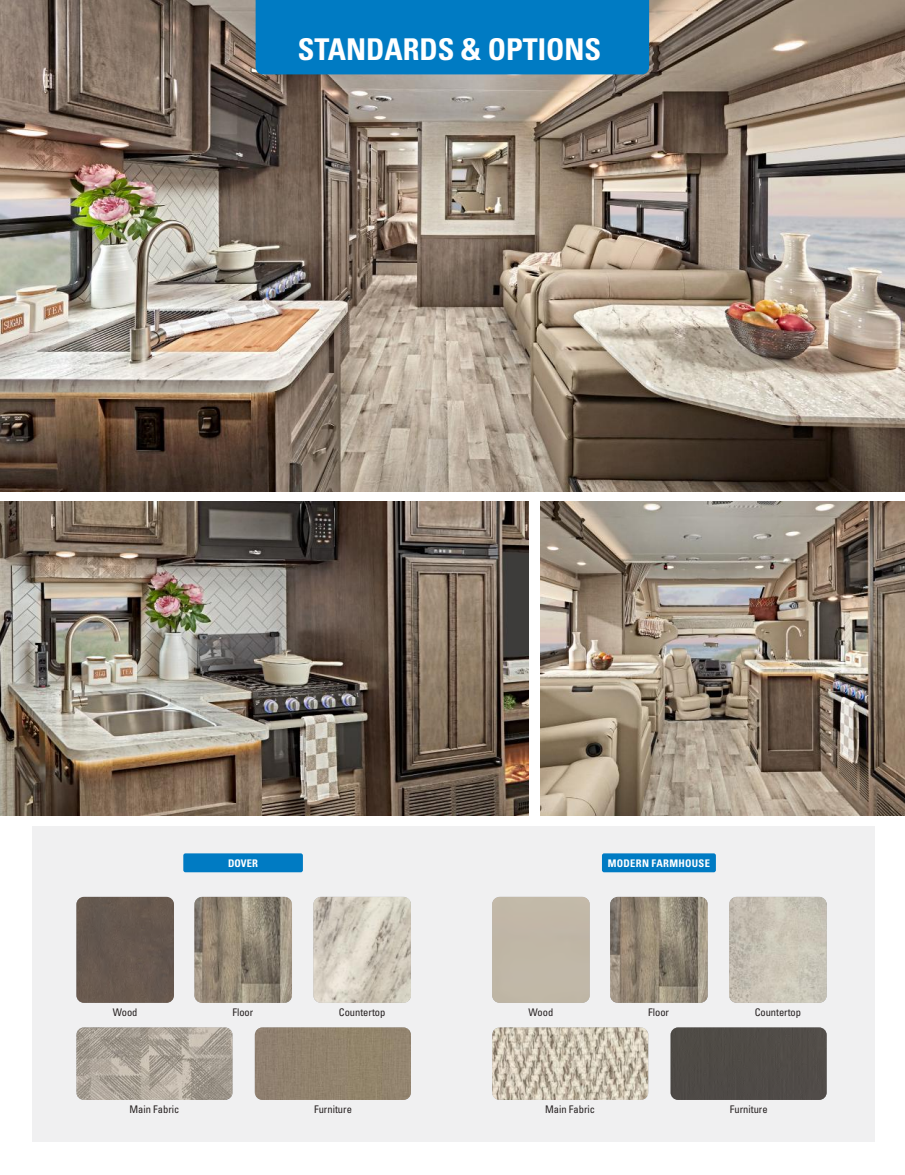
<style>
.page{position:relative;width:905px;height:1175px;background:#fff}
.page>*{position:absolute;margin:0;border:0;box-sizing:border-box;transform-origin:0 0}
.t1{font:700 condensed 30px "Univers LT Std";color:#fff}
.t2{font:condensed 10.5px "Univers LT Std";color:#241f1f}
.t3{font:700 condensed 10.5px "Univers LT Std";letter-spacing:.025em;color:#fff}
</style>
<div class="page">
<img style="left:541px;top:501px;width:363px;height:314px">
<img style="left:0;top:0;width:904px;height:492px">
<img style="left:0;top:501px;width:529px;height:314px">
<div style="left:32px;top:825px;width:842px;height:316px;background:#f0f0f1"></div>
<div style="left:183px;top:853px;width:120px;height:19px;background:#007bc3;border-radius:2px"></div>
<div style="left:602px;top:853px;width:114px;height:19px;background:#007bc3;border-radius:2px"></div>
<div style="left:76px;top:896px;width:98px;height:106px;background:#66584f"></div>
<img style="left:194px;top:896px;width:98px;height:106px">
<img style="left:313px;top:896px;width:98px;height:106px">
<img style="left:610px;top:896px;width:97px;height:106px">
<img style="left:729px;top:896px;width:97px;height:106px">
<img style="left:76px;top:1027px;width:156px;height:72px">
<div style="left:255px;top:1027px;width:156px;height:72px;background:#92836d"></div>
<img style="left:492px;top:1027px;width:156px;height:72px">
<div style="left:670px;top:1027px;width:156px;height:72px;background:#4f4b47"></div>
<div style="left:255px;top:0;width:394px;height:74px;background:#007bc3"></div>
<h1 class="t1" style="left:298px;top:31px;width:305px">STANDARDS &amp; OPTIONS</h1>
<p class="t2" style="left:113px;top:1005px;width:26px">Wood</p>
<p class="t3" style="left:228px;top:856px;width:31px">DOVER</p>
<p class="t3" style="left:608px;top:856px;width:103px">MODERN FARMHOUSE</p>
<p class="t2" style="left:232px;top:1005px;width:22px">Floor</p>
<p class="t2" style="left:339px;top:1005px;width:48px">Countertop</p>
<p class="t2" style="left:528px;top:1005px;width:26px">Wood</p>
<p class="t2" style="left:648px;top:1005px;width:22px">Floor</p>
<p class="t2" style="left:754px;top:1005px;width:48px">Countertop</p>
<p class="t2" style="left:129px;top:1102px;width:51px">Main Fabric</p>
<p class="t2" style="left:314px;top:1102px;width:39px">Furniture</p>
<p class="t2" style="left:545px;top:1102px;width:51px">Main Fabric</p>
<p class="t2" style="left:729px;top:1102px;width:39px">Furniture</p>
</div>
